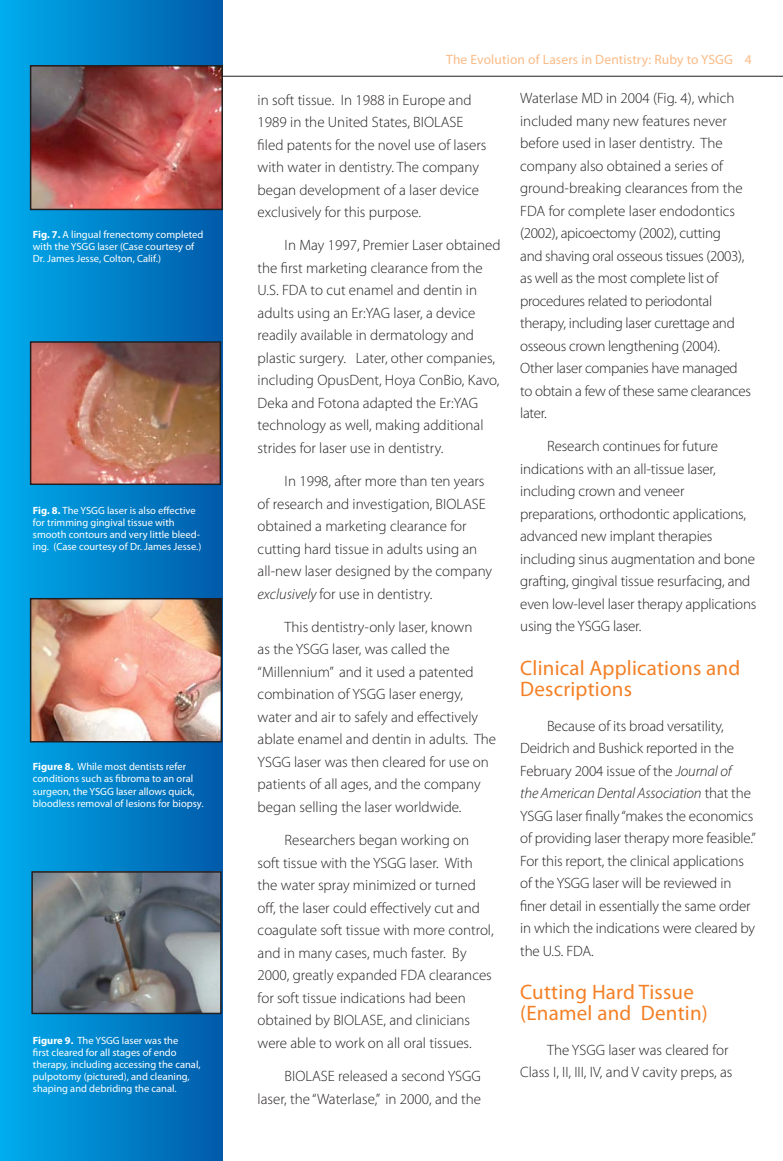
<style>
.page{position:relative;width:783px;height:1161px;background:#fff}
.page>*{position:absolute;margin:0;border:0;box-sizing:border-box;transform-origin:0 0}
.Header1{font:21px/21px "Myriad Pro";letter-spacing:.01em;color:#f48026}
.Body_Copy{font:300 15px/22.5px "Myriad Pro";color:#231f20}
.Body_Copy-2{font:300 15px/22.5px "Myriad Pro";letter-spacing:-.02em;color:#231f20}
.t1{font:13.5px "Myriad Pro";letter-spacing:.01em;color:#fbbb87}
.t2{font:10.5px/12px "Myriad Pro";color:#fff}
.s1{font-weight:700}
.s2{font-style:italic}
</style>
<div class="page">
<hr style="left:200px;top:76px;width:583px;height:1px;background:#231f20">
<div style="left:0;top:0;width:222px;height:1161px;background:linear-gradient(to right,#00acec,#015aa9)"></div>
<img style="left:33px;top:68px;width:187px;height:139px">
<div style="left:30px;top:65px;width:193px;height:145px;border:2px solid #231f20"></div>
<img style="left:33px;top:344px;width:185px;height:138px">
<div style="left:30px;top:341px;width:191px;height:144px;border:2px solid #231f20"></div>
<img style="left:33px;top:601px;width:186px;height:138px">
<div style="left:30px;top:598px;width:192px;height:144px;border:2px solid #231f20"></div>
<img style="left:34px;top:874px;width:185px;height:137px">
<div style="left:31px;top:871px;width:191px;height:143px;border:2px solid #231f20"></div>
<p class="t2" style="left:33px;top:228px;width:172px"><span class="s1">Fig. 7.</span> A lingual frenectomy completed with the YSGG laser (Case courtesy of<br>Dr. James Jesse, Colton, Calif.)</p>
<p class="t2" style="left:33px;top:504px;width:170px"><span class="s1">Fig. 8.</span> The YSGG laser is also effective for trimming gingival tissue with smooth contours and very little bleed&shy;ing. (Case courtesy of Dr. James Jesse.)</p>
<p class="t2" style="left:33px;top:761px;width:172px"><span class="s1">Figure 8.</span> While most dentists refer conditions such as fibroma to an oral surgeon, the YSGG laser allows quick, bloodless removal of lesions for biopsy.</p>
<p class="t2" style="left:33px;top:1034px;width:169px"><span class="s1">Figure 9.</span> The YSGG laser was the<br>first cleared for all stages of endo therapy, including accessing the canal, pulpotomy (pictured), and cleaning, shaping and debriding the canal.</p>
<p class="t1" style="left:446px;top:51px;width:307px">The Evolution of Lasers in Dentistry: Ruby to YSGG 4</p>
<p class="Body_Copy" style="left:258px;top:88px;width:230px">in soft tissue. In 1988 in Europe and 1989 in the United States, BIOLASE filed patents for the novel use of lasers with water in dentistry. The company began development of a laser device exclusively for this purpose.</p>
<p class="Body_Copy" style="left:258px;top:234px;width:244px;text-indent:27px">In May 1997, Premier Laser obtained the first marketing clearance from the U.S. FDA to cut enamel and dentin in adults using an Er:YAG laser, a device readily available in dermatology and plastic surgery. Later, other companies, including OpusDent, Hoya ConBio, Kavo, Deka and Fotona adapted the Er:YAG technology as well, making additional strides for laser use in dentistry.</p>
<p class="Body_Copy" style="left:258px;top:470px;width:236px;text-indent:27px">In 1998, after more than ten years of research and investigation, BIOLASE obtained a marketing clearance for cutting hard tissue in adults using an all-new laser designed by the company <span class="s2">exclusively</span> for use in dentistry.</p>
<p class="Body_Copy" style="left:258px;top:616px;width:240px;text-indent:27px">This dentistry-only laser, known<br>as the YSGG laser, was called the “Millennium” and it used a patented combination of YSGG laser energy, water and air to safely and effectively ablate enamel and dentin in adults. The YSGG laser was then cleared for use on patients of all ages, and the company began selling the laser worldwide.</p>
<p class="Body_Copy" style="left:258px;top:829px;width:237px;text-indent:27px">Researchers began working on soft tissue with the YSGG laser. With the water spray minimized or turned off, the laser could effectively cut and coagulate soft tissue with more control, and in many cases, much faster. By 2000, greatly expanded FDA clearances for soft tissue indications had been obtained by BIOLASE, and clinicians were able to work on all oral tissues.</p>
<p class="Body_Copy" style="left:258px;top:1065px;width:225px;text-align:right">BIOLASE released a second YSGG laser, the “Waterlase,” in 2000, and the</p>
<p class="Body_Copy-2" style="left:520px;top:87px;width:232px">Waterlase MD in 2004 (Fig. 4), which included many new features never before used in laser dentistry. The company also obtained a series of ground-breaking clearances from the FDA for complete laser endodontics (2002), apicoectomy (2002), cutting<br>and shaving oral osseous tissues (2003), as well as the most complete list of procedures related to periodontal therapy, including laser curettage and osseous crown lengthening (2004).<br>Other laser companies have managed to obtain a few of these same clearances later.</p>
<p class="Body_Copy" style="left:520px;top:435px;width:238px;text-indent:27px">Research continues for future indications with an all-tissue laser, including crown and veneer preparations, orthodontic applications, advanced new implant therapies including sinus augmentation and bone grafting, gingival tissue resurfacing, and even low-level laser therapy applications using the YSGG laser.</p>
<p class="Header1" style="left:520px;top:657px;width:222px">Clinical Applications and<br>Descriptions</p>
<p class="Body_Copy" style="left:520px;top:714px;width:237px;text-indent:27px">Because of its broad versatility, Deidrich and Bushick reported in the February 2004 issue of the <span class="s2">Journal of<br>the American Dental Association</span> that the YSGG laser finally “makes the economics of providing laser therapy more feasible.” For this report, the clinical applications of the YSGG laser will be reviewed in finer detail in essentially the same order in which the indications were cleared by the U.S. FDA.</p>
<p class="Header1" style="left:520px;top:982px;width:189px">Cutting Hard Tissue (Enamel and Dentin)</p>
<p class="Body_Copy" style="left:520px;top:1039px;width:214px;text-align:right">The YSGG laser was cleared for<br>Class I, II, III, IV, and V cavity preps, as</p>
</div>
